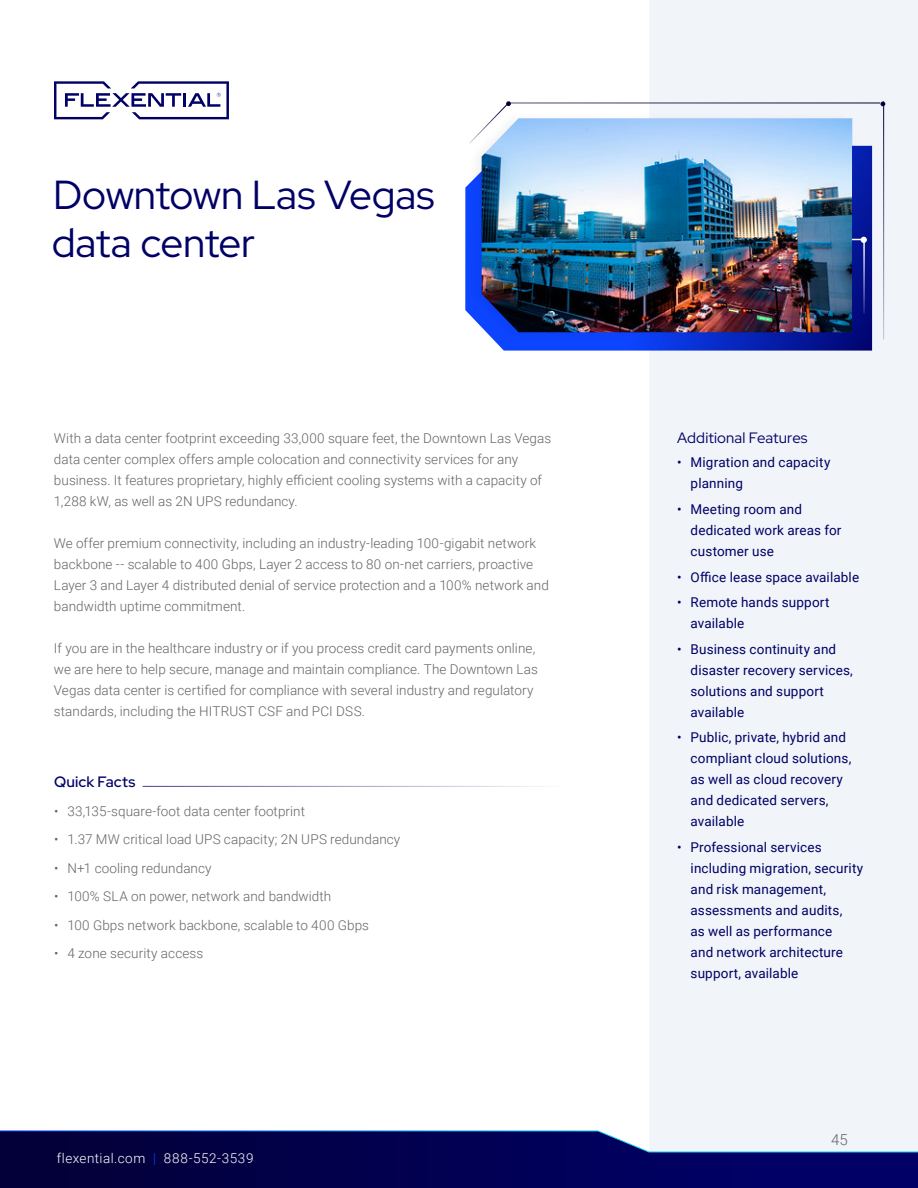
<style>
.page{position:relative;width:918px;height:1188px;background:#fff}
.page>*{position:absolute;margin:0;border:0;box-sizing:border-box;transform-origin:0 0}
.t1{font:40.5px/48px "Red Hat Display";letter-spacing:-.005em;color:#006}
.t2{font:15px "Red Hat Display";letter-spacing:.01em;color:#006}
.t3{font:500 15px "Red Hat Display";letter-spacing:.015em;color:#006}
.t4{font:300 15px "Roboto";color:#636466}
.t5{font:300 13.5px/21px "Roboto";letter-spacing:.005em;color:#636466}
.t6{font:13.5px/21px "Roboto";letter-spacing:.01em;color:#006}
.t7{font:300 13.5px "Roboto";letter-spacing:.04em;color:#fff}
.s1{color:#0c44ff}
</style>
<div class="page">
<div style="left:649px;top:0;width:269px;height:1130px;background:#f1f4f8"></div>
<svg style="left:0;top:1130px;width:918px;height:58px;background:#1f2167"></svg>
<svg style="left:54px;top:81px;width:175px;height:38px"></svg>
<hr style="left:883px;top:102px;width:1px;height:237px;background:#fff">
<svg style="left:465px;top:146px;width:407px;height:205px;background:#1e3ac0"></svg>
<hr style="left:508px;top:103px;width:372px;height:1px;background:#fff">
<svg style="left:880px;top:102px;width:5px;height:4px"></svg>
<svg style="left:501px;top:101px;width:10px;height:9px"></svg>
<svg style="left:854px;top:237px;width:13px;height:78px"></svg>
<div style="left:467px;top:110px;width:387px;height:231px;background:#000;opacity:.05"></div>
<img style="left:482px;top:319px;width:370px;height:13px">
<img style="left:482px;top:118px;width:371px;height:201px">
<hr style="left:143px;top:786px;width:424px;height:1px;background:#006">
<h1 class="t1" style="left:52px;top:170px;width:384px">Downtown Las Vegas data center</h1>
<p class="t5" style="left:54px;top:427px;width:499px">With a data center footprint exceeding 33,000 square feet, the Downtown Las Vegas data center complex offers ample colocation and connectivity services for any business. It features proprietary, highly efficient cooling systems with a capacity of 1,288 kW, as well as 2N UPS redundancy.</p>
<p class="t5" style="left:54px;top:532px;width:496px">We offer premium connectivity, including an industry-leading 100-gigabit network backbone -- scalable to 400 Gbps, Layer 2 access to 80 on-net carriers, proactive Layer 3 and Layer 4 distributed denial of service protection and a 100% network and bandwidth uptime commitment.</p>
<p class="t5" style="left:54px;top:637px;width:485px">If you are in the healthcare industry or if you process credit card payments online, we are here to help secure, manage and maintain compliance. The Downtown Las Vegas data center is certified for compliance with several industry and regulatory standards, including the HITRUST CSF and PCI DSS.</p>
<p class="t3" style="left:54px;top:772px;width:83px">Quick Facts</p>
<p class="t5" style="left:54px;top:800px;width:253px">• 33,135-square-foot data center footprint</p>
<p class="t5" style="left:54px;top:828px;width:348px">• 1.37 MW critical load UPS capacity; 2N UPS redundancy</p>
<p class="t5" style="left:54px;top:857px;width:159px">• N+1 cooling redundancy</p>
<p class="t5" style="left:54px;top:885px;width:279px">• 100% SLA on power, network and bandwidth</p>
<p class="t5" style="left:54px;top:914px;width:317px">• 100 Gbps network backbone, scalable to 400 Gbps</p>
<p class="t5" style="left:54px;top:942px;width:151px">• 4 zone security access</p>
<p class="t7" style="left:57px;top:1149px;width:198px">flexential.com <span class="s1">|</span> 888-552-3539</p>
<p class="t2" style="left:677px;top:428px;width:132px">Additional Features</p>
<p class="t6" style="left:691px;top:452px;width:141px;text-indent:-14px">• Migration and capacity planning</p>
<p class="t6" style="left:691px;top:498px;width:152px;text-indent:-14px">• Meeting room and dedicated work areas for customer use</p>
<p class="t6" style="left:677px;top:566px;width:184px">• Office lease space available</p>
<p class="t6" style="left:691px;top:591px;width:140px;text-indent:-14px">• Remote hands support available</p>
<p class="t6" style="left:691px;top:638px;width:164px;text-indent:-14px">• Business continuity and disaster recovery services, solutions and support available</p>
<p class="t6" style="left:691px;top:726px;width:162px;text-indent:-14px">• Public, private, hybrid and compliant cloud solutions, as well as cloud recovery and dedicated servers, available</p>
<p class="t6" style="left:691px;top:836px;width:174px;text-indent:-14px">• Professional services including migration, security and risk management, assessments and audits,<br>as well as performance<br>and network architecture support, available</p>
<p class="t4" style="left:831px;top:1129px;width:18px">45</p>
</div>
